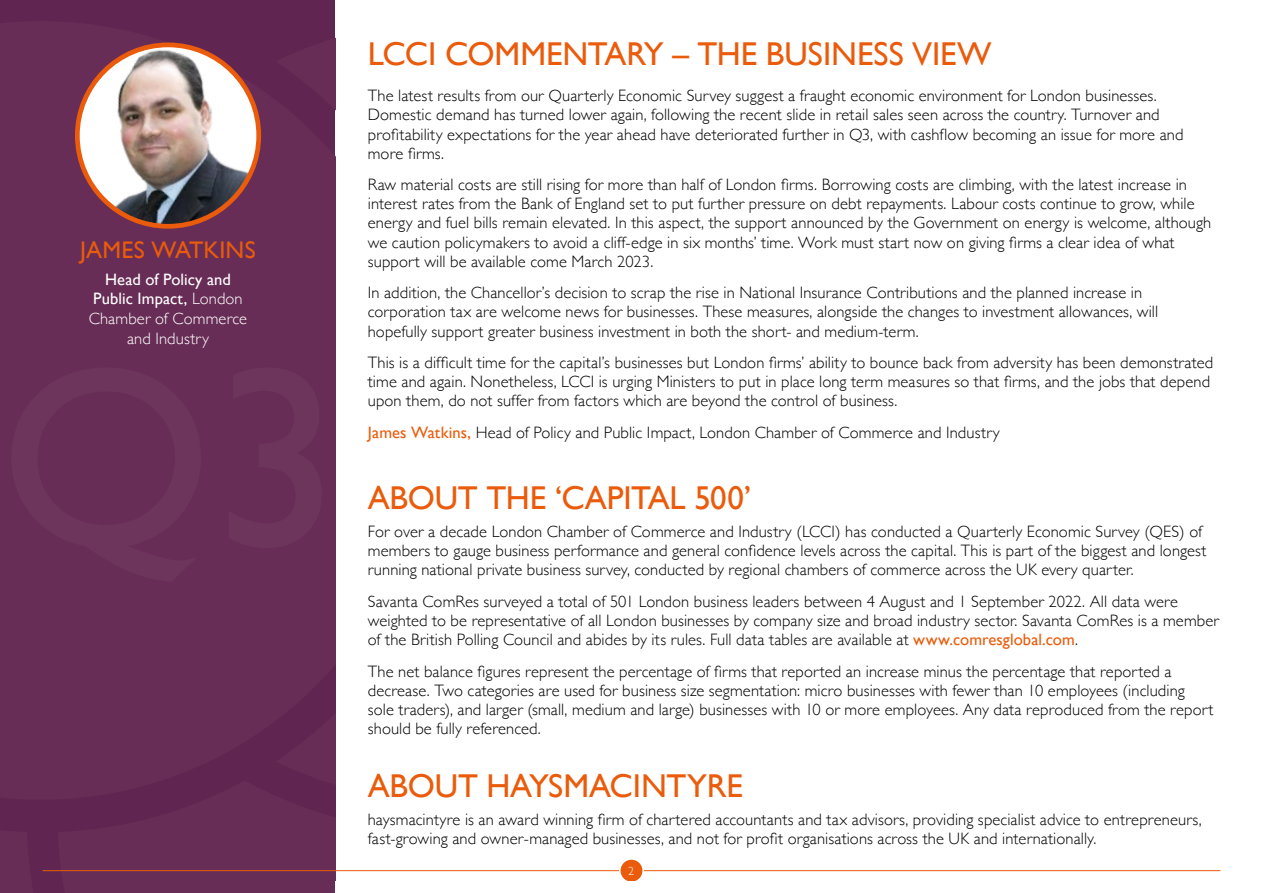
<style>
.page{position:relative;width:1263px;height:893px;background:#fff}
.page>*{position:absolute;margin:0;border:0;box-sizing:border-box;transform-origin:0 0}
.t1{font:33px "Gill Sans";letter-spacing:-.005em;color:#ea5b0b}
.t2{font:24px "Gill Sans";letter-spacing:.005em;color:#ea5b0b}
.t3{font:300 16.5px/19px "Gill Sans";letter-spacing:.005em;color:#000}
.t4{font:300 16.5px/19.8px "Gill Sans";letter-spacing:.01em;color:#fff;text-align:center}
.t5{font:300 12px "Gill Sans";color:#fff}
.s1{font-weight:400}
.s2{font-weight:400;color:#ea5b0b}
</style>
<div class="page">
<div style="left:0;top:0;width:336px;height:893px;background:#672d56"></div>
<hr style="left:43px;top:870px;width:1177px;height:1px;background:#ea5b0b">
<div style="left:620px;top:859px;width:23px;height:23px;background:#ea5b0b;border-radius:50%"></div>
<div style="left:619px;top:858px;width:25px;height:25px;border:2px solid #fff;border-radius:50%"></div>
<div style="left:336px;top:882px;width:927px;height:11px;background:#fff"></div>
<img style="left:81px;top:45px;width:178px;height:181px">
<div style="left:75px;top:43px;width:186px;height:186px;border:5px solid #ea5b0b;border-radius:50%"></div>
<h2 class="t2" style="left:80px;top:236px;width:177px">JAMES WATKINS</h2>
<p class="t4" style="left:89px;top:269px;width:160px"><span class="s1">Head of Policy and<br>Public Impact,</span> London<br>Chamber of Commerce and Industry</p>
<h1 class="t1" style="left:368px;top:35px;width:625px">LCCI COMMENTARY – THE BUSINESS VIEW</h1>
<p class="t3" style="left:368px;top:86px;width:817px">The latest results from our Quarterly Economic Survey suggest a fraught economic environment for London businesses.<br>Domestic demand has turned lower again, following the recent slide in retail sales seen across the country. Turnover and profitability expectations for the year ahead have deteriorated further in Q3, with cashflow becoming an issue for more and more firms.</p>
<p class="t3" style="left:368px;top:175px;width:845px">Raw material costs are still rising for more than half of London firms. Borrowing costs are climbing, with the latest increase in interest rates from the Bank of England set to put further pressure on debt repayments. Labour costs continue to grow, while energy and fuel bills remain elevated. In this aspect, the support announced by the Government on energy is welcome, although we caution policymakers to avoid a cliff-edge in six months’ time. Work must start now on giving firms a clear idea of what support will be available come March 2023.</p>
<p class="t3" style="left:368px;top:283px;width:792px">In addition, the Chancellor’s decision to scrap the rise in National Insurance Contributions and the planned increase in corporation tax are welcome news for businesses. These measures, alongside the changes to investment allowances, will hopefully support greater business investment in both the short- and medium-term.</p>
<p class="t3" style="left:368px;top:353px;width:847px">This is a difficult time for the capital’s businesses but London firms’ ability to bounce back from adversity has been demonstrated time and again. Nonetheless, LCCI is urging Ministers to put in place long term measures so that firms, and the jobs that depend upon them, do not suffer from factors which are beyond the control of business.</p>
<p class="t3" style="left:368px;top:423px;width:633px"><span class="s2">James Watkins,</span> Head of Policy and Public Impact, London Chamber of Commerce and Industry</p>
<h1 class="t1" style="left:368px;top:479px;width:385px">ABOUT THE ‘CAPITAL 500’</h1>
<p class="t3" style="left:368px;top:521px;width:840px">For over a decade London Chamber of Commerce and Industry (LCCI) has conducted a Quarterly Economic Survey (QES) of members to gauge business performance and general confidence levels across the capital. This is part of the biggest and longest running national private business survey, conducted by regional chambers of commerce across the UK every quarter.</p>
<p class="t3" style="left:368px;top:591px;width:853px">Savanta ComRes surveyed a total of 501 London business leaders between 4 August and 1 September 2022. All data were weighted to be representative of all London businesses by company size and broad industry sector. Savanta ComRes is a member of the British Polling Council and abides by its rules. Full data tables are available at <span class="s2">www.comresglobal.com</span>.</p>
<p class="t3" style="left:368px;top:661px;width:847px">The net balance figures represent the percentage of firms that reported an increase minus the percentage that reported a decrease. Two categories are used for business size segmentation: micro businesses with fewer than 10 employees (including sole traders), and larger (small, medium and large) businesses with 10 or more employees. Any data reproduced from the report should be fully referenced.</p>
<h1 class="t1" style="left:368px;top:766px;width:377px">ABOUT HAYSMACINTYRE</h1>
<p class="t3" style="left:368px;top:809px;width:835px">haysmacintyre is an award winning firm of chartered accountants and tax advisors, providing specialist advice to entrepreneurs, fast-growing and owner-managed businesses, and not for profit organisations across the UK and internationally.</p>
<p class="t5" style="left:628px;top:861px;width:7px">2</p>
</div>
